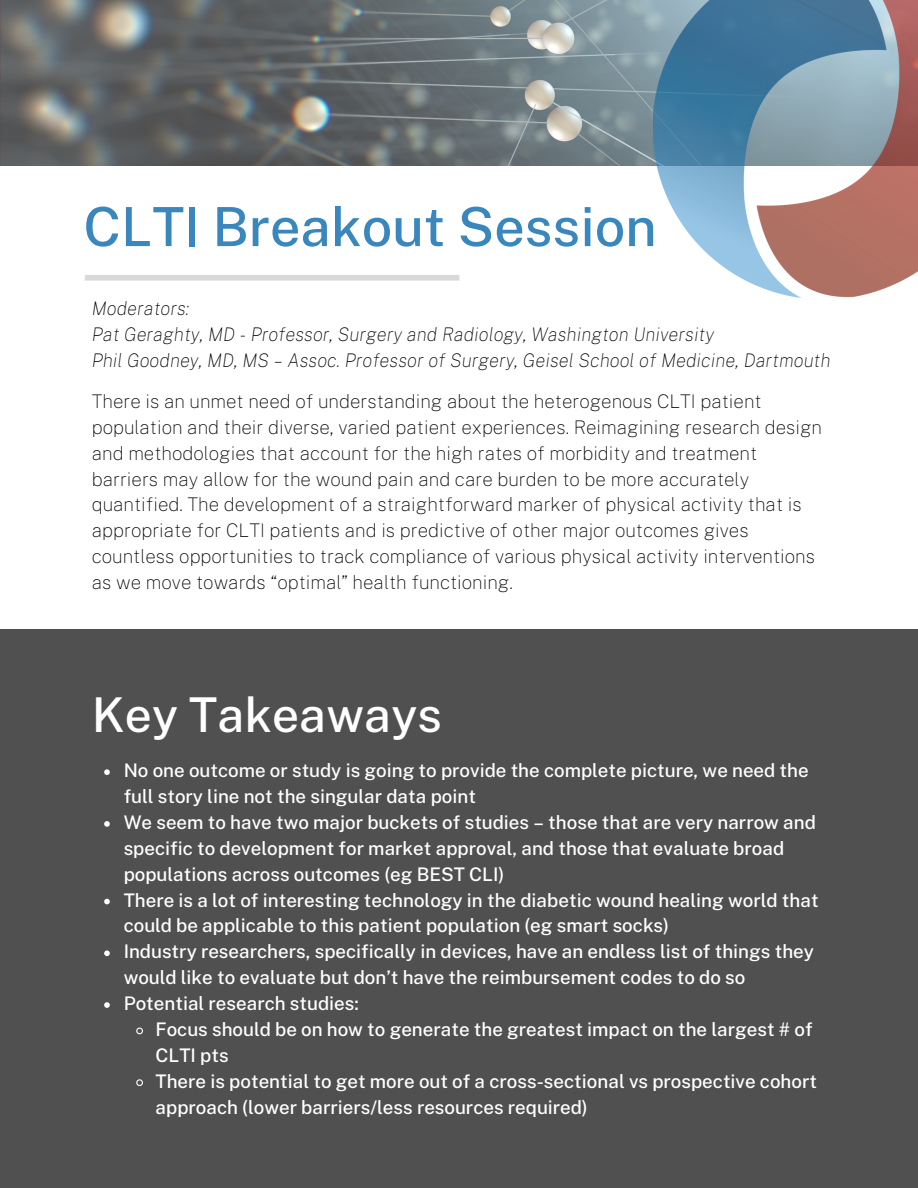
<style>
.page{position:relative;width:918px;height:1188px;background:#fff}
.page>*{position:absolute;margin:0;border:0;box-sizing:border-box;transform-origin:0 0}
.t1{font:500 54px "Public Sans";color:#3987bd}
.t2{font:500 48px "Public Sans";color:#fff}
.t3{font:500 18.75px/25.8px "Public Sans";color:#fff}
.t4{font:100 18.75px/25.8px "Public Sans";color:#000}
.t5{font:italic 100 18.75px "Public Sans";color:#000}
</style>
<div class="page">
<div style="left:0;top:630px;width:918px;height:558px;background:#505050"></div>
<div style="left:85px;top:275px;width:374px;height:6px;background:#d9d9d9"></div>
<img style="left:0;top:0;width:653px;height:165px">
<svg style="left:104px;top:769px;width:6px;height:6px"></svg>
<svg style="left:104px;top:821px;width:6px;height:6px"></svg>
<svg style="left:104px;top:899px;width:6px;height:5px"></svg>
<svg style="left:104px;top:950px;width:6px;height:6px"></svg>
<svg style="left:104px;top:1002px;width:6px;height:6px"></svg>
<svg style="left:136px;top:1027px;width:7px;height:8px"></svg>
<svg style="left:136px;top:1079px;width:7px;height:7px"></svg>
<img style="left:653px;top:0;width:265px;height:298px">
<p class="t1" style="left:83px;top:195px;width:575px">CLTI Breakout Session</p>
<p class="t5" style="left:92px;top:298px;width:99px">Moderators:</p>
<p class="t5" style="left:92px;top:324px;width:624px">Pat Geraghty, MD - Professor, Surgery and Radiology, Washington University</p>
<p class="t5" style="left:92px;top:349px;width:740px">Phil Goodney, MD, MS – Assoc. Professor of Surgery, Geisel School of Medicine, Dartmouth</p>
<p class="t4" style="left:92px;top:388px;width:732px">There is an unmet need of understanding about the heterogenous CLTI patient population and their diverse, varied patient experiences. Reimagining research design and methodologies that account for the high rates of morbidity and treatment barriers may allow for the wound pain and care burden to be more accurately quantified. The development of a straightforward marker of physical activity that is appropriate for CLTI patients and is predictive of other major outcomes gives countless opportunities to track compliance of various physical activity interventions as we move towards “optimal” health functioning.</p>
<p class="t2" style="left:92px;top:687px;width:352px">Key Takeaways</p>
<p class="t3" style="left:124px;top:758px;width:687px">No one outcome or study is going to provide the complete picture, we need the full story line not the singular data point</p>
<p class="t3" style="left:124px;top:809px;width:694px">We seem to have two major buckets of studies – those that are very narrow and specific to development for market approval, and those that evaluate broad populations across outcomes (eg BEST CLI)</p>
<p class="t3" style="left:124px;top:887px;width:697px">There is a lot of interesting technology in the diabetic wound healing world that could be applicable to this patient population (eg smart socks)</p>
<p class="t3" style="left:124px;top:939px;width:692px">Industry researchers, specifically in devices, have an endless list of things they would like to evaluate but don’t have the reimbursement codes to do so</p>
<p class="t3" style="left:124px;top:990px;width:237px">Potential research studies:</p>
<p class="t3" style="left:156px;top:1016px;width:659px">Focus should be on how to generate the greatest impact on the largest # of<br>CLTI pts</p>
<p class="t3" style="left:156px;top:1068px;width:663px">There is potential to get more out of a cross-sectional vs prospective cohort approach (lower barriers/less resources required)</p>
</div>
